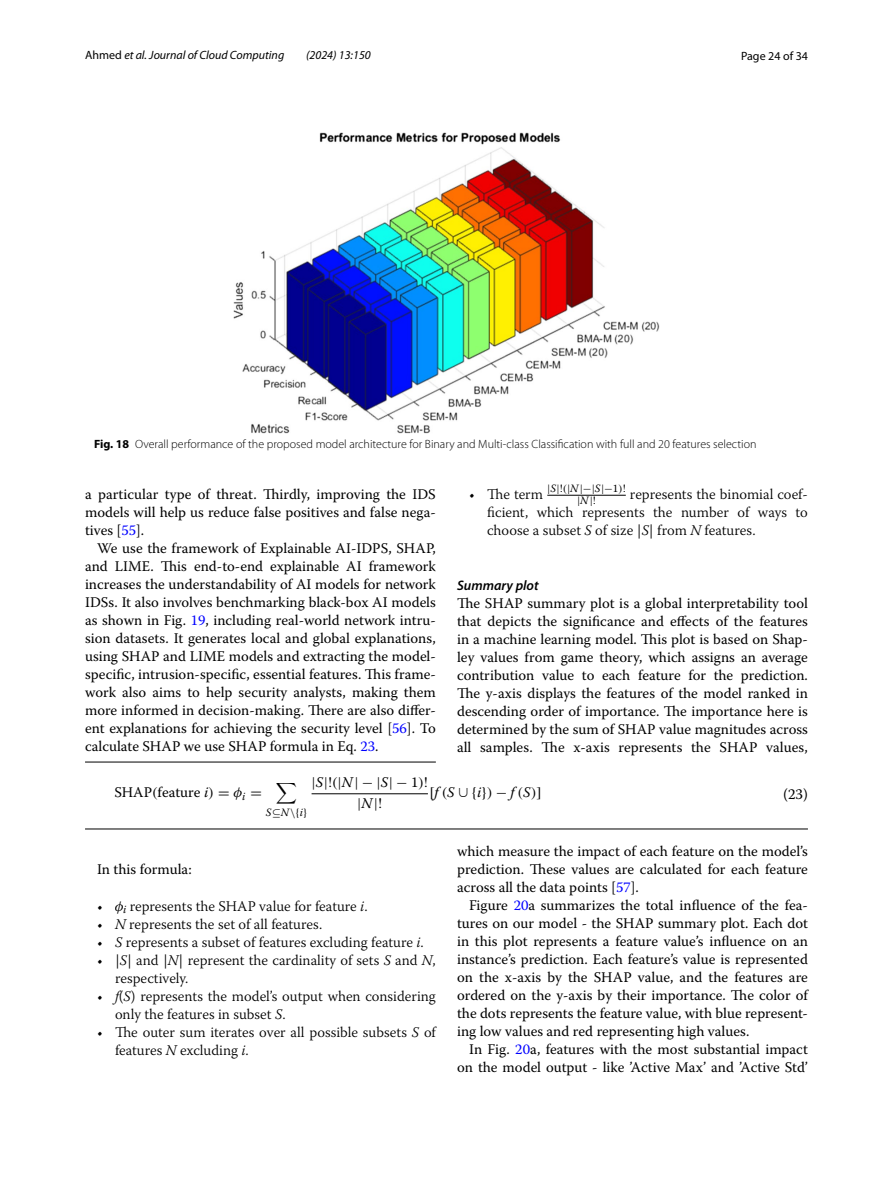
<style>
.page{position:relative;width:893px;height:1187px;background:#fff}
.page>*{position:absolute;margin:0;border:0;box-sizing:border-box;transform-origin:0 0}
.t1{font:15px "Warnock Pro";color:#000}
.t2{font:14.7px/18px "Warnock Pro";color:#000;text-align:justify}
.t3{font:300 14.7px/18px "Warnock Pro";color:#000}
.t4{font:14.7px/20.7px "MTSYN38";color:#000;text-align:center}
.t5{font:14.7px "Warnock Pro Regular 43";color:#000}
.t6{font:italic 600 13.8px "Myriad Pro";color:#000}
.t7{font:300 12px "Myriad Pro";color:#000}
.t8{font:italic 12px "Myriad Pro";color:#000}
.t9{font:12px "Myriad Pro";color:#000}
.t10{font:11.25px/11.9px "MTSYN39";color:#000;text-align:center}
.t11{font:11.25px "MTSYN38";color:#000}
.s1{font-style:normal}
.s2{font-weight:700}
.s3{color:#00f}
.s4{font-family:"Warnock Pro It 64"}
.s5{font-family:"MTMI48"}
.s6{font-family:"Warnock Pro Regular 42"}
.s7{font-style:italic}
.s8{font-family:"Warnock Pro It 66"}
.s9{font-family:"MTMI50"}
.s10{font-family:"Warnock Pro Regular 43"}
.s11{font-family:"MTSYN38"}
.s12{font-family:"MTMI49";font-weight:400}
</style>
<div class="page">
<hr style="left:85px;top:828px;width:723px;height:1px;background:#000">
<hr style="left:85px;top:761px;width:351px;height:1px;background:#000">
<hr style="left:312px;top:793px;width:116px;height:1px;background:#000">
<hr style="left:547px;top:495px;width:79px;height:1px;background:#000">
<img style="left:234px;top:133px;width:425px;height:300px">
<p class="t8" style="left:85px;top:48px;width:201px"><span class="s1">Ahmed</span> et al. Journal of Cloud Computing</p>
<p class="t8" style="left:306px;top:48px;width:66px">(2024) 13:150</p>
<p class="t9" style="left:741px;top:48px;width:68px">Page 24 of 34</p>
<p class="t7" style="left:94px;top:437px;width:664px"><span class="s2">Fig. 18</span> Overall performance of the proposed model architecture for Binary and Multi-class Classification with full and 20 features selection</p>
<p class="t2" style="left:85px;top:485px;width:352px">a particular type of threat. Thirdly, improving the IDS models will help us reduce false positives and false nega&shy;tives [<span class="s3">55</span>].</p>
<p class="t2" style="left:85px;top:539px;width:352px;text-indent:12px">We use the framework of Explainable AI-IDPS, SHAP, and LIME. This end-to-end explainable AI framework increases the understandability of AI models for network IDSs. It also involves benchmarking black-box AI models as shown in Fig. <span class="s3">19</span>, including real-world network intru&shy;sion datasets. It generates local and global explanations, using SHAP and LIME models and extracting the model&shy;specific, intrusion-specific, essential features. This frame&shy;work also aims to help security analysts, making them more informed in decision-making. There are also differ&shy;ent explanations for achieving the security level [<span class="s3">56</span>]. To calculate SHAP we use SHAP formula in Eq. <span class="s3">23</span>.</p>
<p class="t3" style="left:469px;top:485px;width:76px">• The term</p>
<p class="t10" style="left:547px;top:483px;width:80px">|<span class="s4">S</span>|!<span class="s5">(</span>|<span class="s4">N</span>|−|<span class="s4">S</span>|−<span class="s6">1</span><span class="s5">)</span>! |<span class="s4">N</span>|!</p>
<p class="t3" style="left:487px;top:485px;width:322px;text-align:justify;text-indent:143px">represents the binomial coef&shy;ficient, which represents the number of ways to choose a subset <span class="s7">S</span> of size |<span class="s7">S</span>| from <span class="s7">N</span> features.</p>
<p class="t6" style="left:457px;top:576px;width:83px">Summary plot</p>
<p class="t2" style="left:457px;top:593px;width:352px">The SHAP summary plot is a global interpretability tool that depicts the significance and effects of the features in a machine learning model. This plot is based on Shap&shy;ley values from game theory, which assigns an average contribution value to each feature for the prediction.<br>The y-axis displays the features of the model ranked in descending order of importance. The importance here is determined by the sum of SHAP value magnitudes across all samples. The x-axis represents the SHAP values,</p>
<p class="t4" style="left:312px;top:772px;width:118px">|<span class="s8">S</span>|!<span class="s9">(</span>|<span class="s8">N</span>| − |<span class="s8">S</span>| − <span class="s10">1</span><span class="s9">)</span>! |<span class="s8">N</span>|!</p>
<p class="t4" style="left:430px;top:783px;width:113px">[<span class="s8">f</span> <span class="s9">(</span><span class="s8">S</span> ∪ {<span class="s8">i</span>}<span class="s9">)</span> − <span class="s8">f</span> <span class="s9">(</span><span class="s8">S</span><span class="s9">)</span>]</p>
<p class="t5" style="left:114px;top:787px;width:149px">SHAP<span class="s9">(</span>feature <span class="s8">i</span><span class="s9">)</span> <span class="s11">=</span> <span class="s9">φ</span><sub>i</sub> <span class="s11">=</span></p>
<p class="t1" style="left:783px;top:785px;width:26px">(23)</p>
<p class="t11" style="left:266px;top:807px;width:43px"><span class="s8">S</span>⊆<span class="s8">N</span>\{<span class="s8">i</span>}</p>
<p class="t2" style="left:97px;top:860px;width:96px">In this formula:</p>
<p class="t3" style="left:97px;top:897px;width:272px">• <span class="s12">φ</span><sub>i</sub> represents the SHAP value for feature <span class="s7">i</span>.</p>
<p class="t3" style="left:97px;top:915px;width:227px">• <span class="s7">N</span> represents the set of all features.</p>
<p class="t3" style="left:97px;top:933px;width:328px">• <span class="s7">S</span> represents a subset of features excluding feature <span class="s7">i</span>.</p>
<p class="t3" style="left:115px;top:951px;width:322px;text-indent:-18px">• |<span class="s7">S</span>| and |<span class="s7">N</span>| represent the cardinality of sets <span class="s7">S</span> and <span class="s7">N</span>, respectively.</p>
<p class="t3" style="left:115px;top:987px;width:322px;text-indent:-18px">• <span class="s7">f</span>(<span class="s7">S</span>) represents the model’s output when considering only the features in subset <span class="s7">S</span>.</p>
<p class="t3" style="left:115px;top:1022px;width:322px;text-indent:-18px">• The outer sum iterates over all possible subsets <span class="s7">S</span> of features <span class="s7">N</span> excluding <span class="s7">i</span>.</p>
<p class="t2" style="left:457px;top:842px;width:352px">which measure the impact of each feature on the model’s prediction. These values are calculated for each feature across all the data points [<span class="s3">57</span>].</p>
<p class="t2" style="left:457px;top:896px;width:352px;text-indent:12px">Figure <span class="s3">20</span>a summarizes the total influence of the fea&shy;tures on our model - the SHAP summary plot. Each dot in this plot represents a feature value’s influence on an instance’s prediction. Each feature’s value is represented on the x-axis by the SHAP value, and the features are ordered on the y-axis by their importance. The color of the dots represents the feature value, with blue represent&shy;ing low values and red representing high values.</p>
<p class="t2" style="left:457px;top:1040px;width:352px;text-align:right">In Fig. <span class="s3">20</span>a, features with the most substantial impact on the model output - like ’Active Max’ and ’Active Std’</p>
</div>
